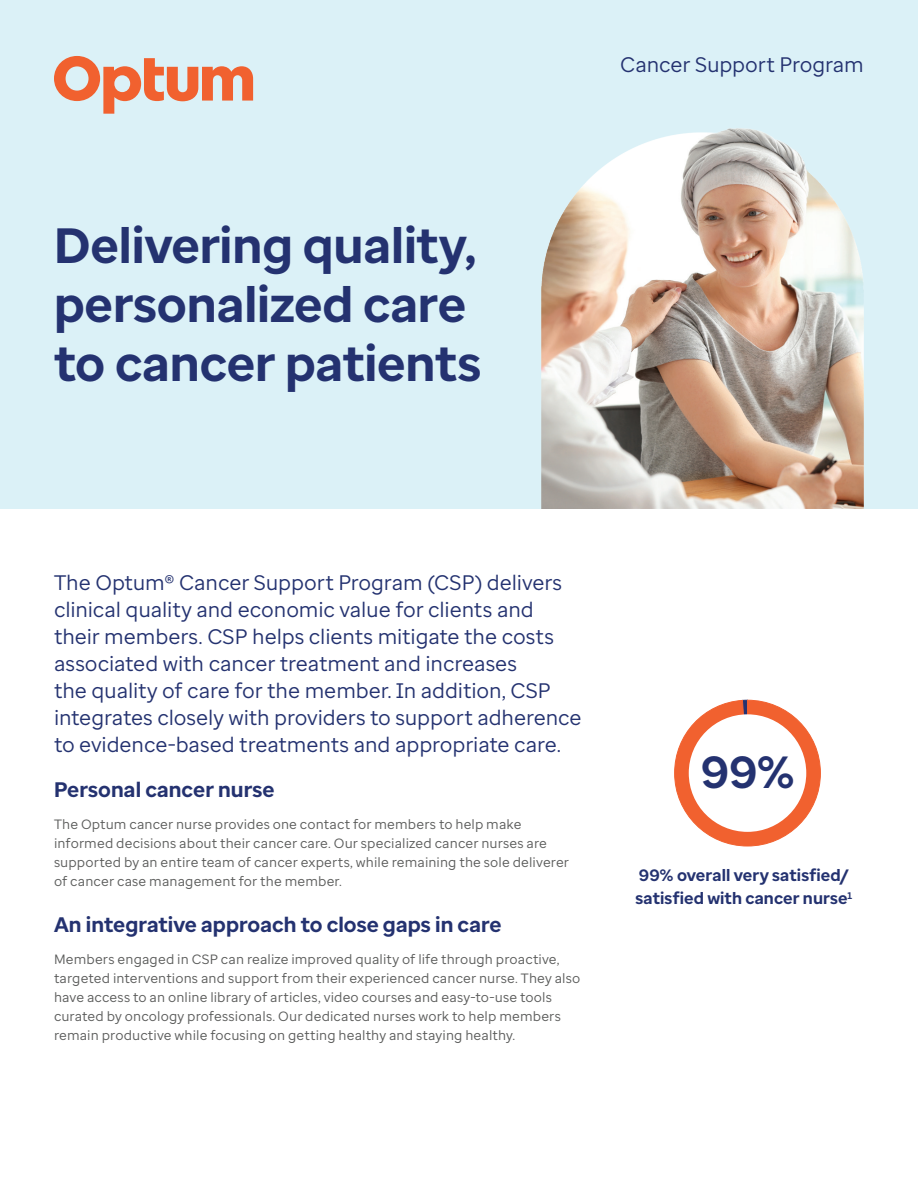
<style>
.page{position:relative;width:918px;height:1188px;background:#fff}
.page>*{position:absolute;margin:0;border:0;box-sizing:border-box;transform-origin:0 0}
.t1{font:700 49.5px/59.4px "Optum Sans";color:#243270}
.t2{font:700 45px "Optum Sans";color:#243270}
.t3{font:21px/27px "Optum Sans";letter-spacing:-.005em;color:#243270}
.t4{font:700 21px "Optum Sans";letter-spacing:.005em;color:#243270}
.t5{font:700 16.5px/23.1px "Optum Sans";letter-spacing:.01em;color:#243270}
.t6{font:13.5px/18.9px "Optum Sans";letter-spacing:.01em;color:#5a5b5a}
</style>
<div class="page">
<div style="left:0;top:0;width:918px;height:509px;background:#dbf1f7"></div>
<div style="left:675px;top:700px;width:145px;height:146px;background:#f1612f;border-radius:72px"></div>
<div style="left:689px;top:714px;width:117px;height:118px;background:#fff;border-radius:50%"></div>
<img style="left:541px;top:128px;width:323px;height:381px">
<svg style="left:54px;top:56px;width:199px;height:58px"></svg>
<h1 class="t1" style="left:54px;top:215px;width:429px">Delivering quality, personalized care to cancer patients</h1>
<h3 class="t3" style="left:620px;top:51px;width:245px">Cancer Support Program</h3>
<p class="t3" style="left:54px;top:568px;width:529px">The Optum® Cancer Support Program (CSP) delivers clinical quality and economic value for clients and their members. CSP helps clients mitigate the costs associated with cancer treatment and increases<br>the quality of care for the member. In addition, CSP integrates closely with providers to support adherence to evidence-based treatments and appropriate care.</p>
<h3 class="t4" style="left:54px;top:776px;width:222px">Personal cancer nurse</h3>
<p class="t6" style="left:54px;top:815px;width:517px">The Optum cancer nurse provides one contact for members to help make informed decisions about their cancer care. Our specialized cancer nurses are supported by an entire team of cancer experts, while remaining the sole deliverer of cancer case management for the member.</p>
<h3 class="t4" style="left:54px;top:910px;width:449px">An integrative approach to close gaps in care</h3>
<p class="t6" style="left:54px;top:950px;width:528px">Members engaged in CSP can realize improved quality of life through proactive, targeted interventions and support from their experienced cancer nurse. They also have access to an online library of articles, video courses and easy-to-use tools curated by oncology professionals. Our dedicated nurses work to help members remain productive while focusing on getting healthy and staying healthy.</p>
<h2 class="t2" style="left:701px;top:743px;width:96px">99%</h2>
<p class="t5" style="left:636px;top:864px;width:218px">99% overall very satisfied/ satisfied with cancer nurse<sup>1</sup></p>
</div>
